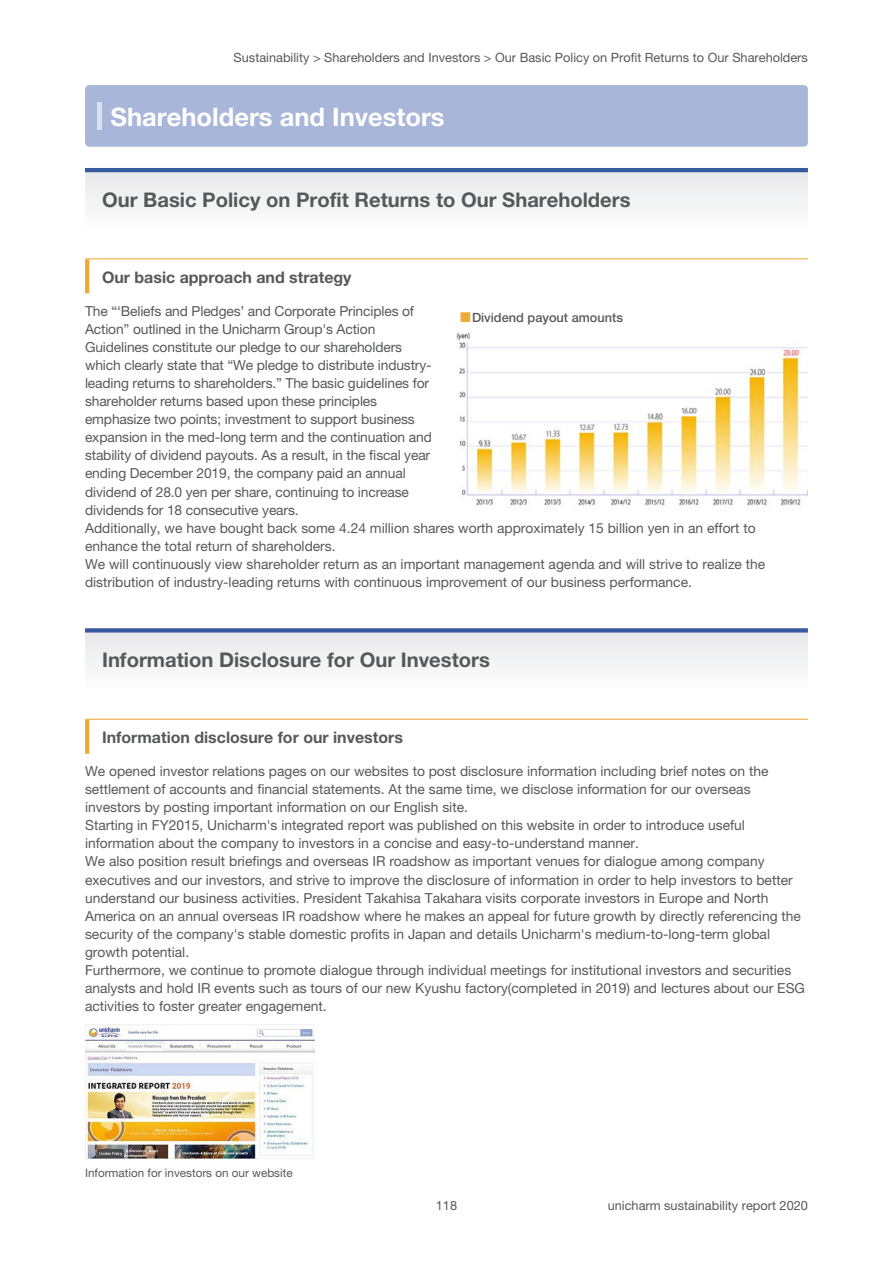
<style>
.page{position:relative;width:893px;height:1263px;background:#fff}
.page>*{position:absolute;margin:0;border:0;box-sizing:border-box;transform-origin:0 0}
.t1{font:700 25.5px "Helvetica Neue LT Std";color:#fff}
.t2{font:700 20.25px "Helvetica Neue LT Std";color:#57585a}
.t3{font:700 15.9px "Helvetica Neue LT Std";color:#57585a}
.t4{font:13.8px/18.1px "Helvetica Neue LT Std";color:#57585a}
.t5{font:12.75px "Helvetica Neue LT Std";color:#57585a}
.t6{font:500 12.75px "Helvetica Neue LT Std";color:#57585a}
.t7{font:11.7px "Helvetica Neue LT Std";color:#57585a}
.s1{font-family:"Hira Kaku Pro W6";font-weight:400;color:#eeaa34}
</style>
<div class="page">
<hr style="left:85px;top:258px;width:723px;height:1px;background:#eeaa34">
<hr style="left:85px;top:259px;width:4px;height:34px;background:#eeaa34">
<hr style="left:85px;top:719px;width:723px;height:1px;background:#eeaa34">
<hr style="left:85px;top:720px;width:4px;height:34px;background:#eeaa34">
<svg style="left:85px;top:168px;width:723px;height:38px"></svg>
<svg style="left:85px;top:628px;width:723px;height:38px"></svg>
<div style="left:85px;top:85px;width:723px;height:62px;background:#a8b6d9;border-radius:4px"></div>
<hr style="left:98px;top:102px;width:4px;height:28px;background:#dce1ef">
<img style="left:456px;top:332px;width:352px;height:174px">
<img style="left:85px;top:1024px;width:230px;height:135px">
<p class="t5" style="left:234px;top:49px;width:576px">Sustainability &gt; Shareholders and Investors &gt; Our Basic Policy on Profit Returns to Our Shareholders</p>
<h1 class="t1" style="left:111px;top:102px;width:336px">Shareholders and Investors</h1>
<h2 class="t2" style="left:102px;top:187px;width:530px">Our Basic Policy on Profit Returns to Our Shareholders</h2>
<p class="t3" style="left:102px;top:267px;width:251px">Our basic approach and strategy</p>
<p class="t4" style="left:85px;top:302px;width:330px">The “‘Beliefs and Pledges’ and Corporate Principles of<br>Action” outlined in the Unicharm Group s' Action<br>Guidelines constitute our pledge to our shareholders</p>
<p class="t4" style="left:85px;top:374px;width:346px">leading returns to shareholders.” The basic guidelines for</p>
<p class="t6" style="left:459px;top:309px;width:165px"><span class="s1">■</span>Dividend payout amounts</p>
<p class="t4" style="left:85px;top:356px;width:348px">which clearly state that “We pledge to distribute industry-</p>
<p class="t4" style="left:85px;top:392px;width:682px">shareholder returns based upon these principles<br>emphasize two points; investment to support business<br>expansion in the med-long term and the continuation and<br>stability of dividend payouts. As a result in, the fiscal year<br>ending December 2019, the company paid an annual<br>dividend of 28.0 yen per share, continuing to increase<br>dividends for 18 consecutive years.<br>Additionally, we have bought back some 4.24 million shares worth approximately 15 billion yen in an effort to enhance the total return of shareholders.<br>We will continuously view shareholder return as an important management agenda and will strive to realize the distribution of industry-leading returns with continuous improvement of our business performance.</p>
<h2 class="t2" style="left:102px;top:647px;width:389px">Information Disclosure for Our Investors</h2>
<p class="t3" style="left:102px;top:728px;width:302px">Information disclosure for our investors</p>
<p class="t4" style="left:85px;top:762px;width:722px">We opened investor relations pages on our websites to post disclosure information including brief notes on the settlement of accounts and financial statements. At the same time, we disclose information for our overseas investors by posting important information on our English site.<br>Starting in FY2015, Unicharm s' integrated report was published on this website in order to introduce useful information about the company to investors in a concise and easy-to-understand manner.<br>We also position result briefings and overseas IR roadshow as important venues for dialogue among company executives and our investors, and strive to improve the disclosure of information in order to help investors to better understand our business activities. President Takahisa Takahara visits corporate investors in Europe and North America on an annual overseas IR roadshow where he makes an appeal for future growth by directly referencing the security of the company s' stable domestic profits in Japan and details Unicharm s' medium-to-long-term global growth potential.<br>Furthermore, we continue to promote dialogue through individual meetings for institutional investors and securities analysts and hold IR events such as tours of our new Kyushu factory(completed in 2019) and lectures about our ESG activities to foster greater engagement.</p>
<p class="t7" style="left:85px;top:1166px;width:209px">Information for investors on our website</p>
<p class="t5" style="left:436px;top:1198px;width:23px">118</p>
<p class="t5" style="left:608px;top:1198px;width:202px">unicharm sustainability report 2020</p>
</div>
